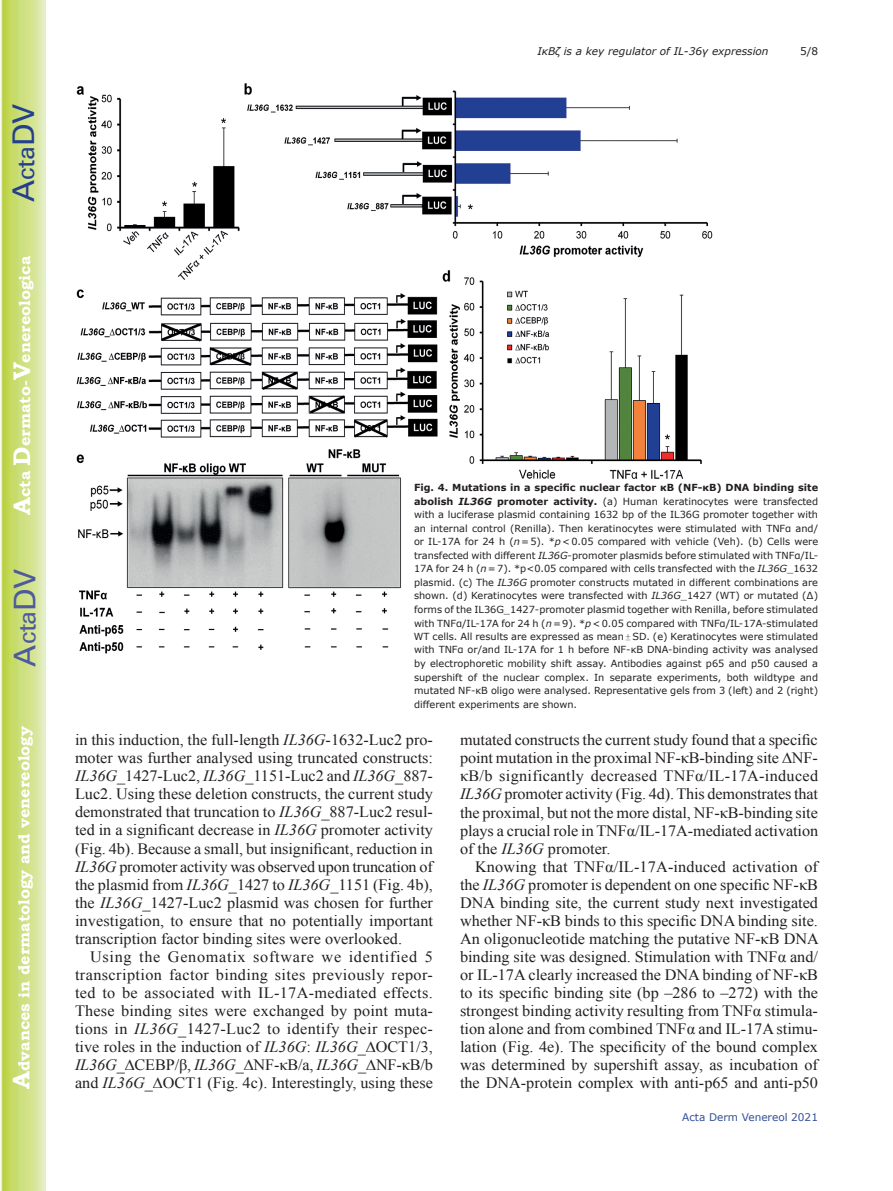
<style>
.page{position:relative;width:893px;height:1191px;background:#fff}
.page>*{position:absolute;margin:0;border:0;box-sizing:border-box;transform-origin:0 0}
.t1{font:30px "Univers";color:#4d5a9e}
.t2{font:30px "Univers";color:#253f8e}
.t3{font:15.75px/18px "Times New Roman";color:#231f20;text-align:justify}
.t4{font:700 15.75px "Bookman Old Style";color:#fff}
.t5{font:italic 10.5px "Verdana";color:#231f20}
.t6{font:10.5px "Verdana";color:#324f95}
.t7{font:10.5px "Verdana";color:#231f20}
.t8{font:9.75px/13.5px "Verdana";color:#231f20;text-align:justify}
.s1{font-size:24px}
.s2{font-weight:700}
.s3{font-weight:700;font-style:italic}
.s4{font-style:italic}
.s5{font-family:"Perpetua";font-size:9px}
</style>
<div class="page">
<svg style="left:1px;top:0;width:45px;height:1191px;background:#cfe084"></svg>
<img style="left:76px;top:83px;width:637px;height:571px">
<h1 class="t2" style="left:6px;top:202px;width:100px;rotate:-90deg">A<span class="s1">cta</span>DV</h1>
<p class="t4" style="left:15px;top:515px;width:260px;rotate:-90deg"><span class="s1">A</span>cta <span class="s1">D</span>ermato-<span class="s1">V</span>enereologica</p>
<h1 class="t1" style="left:7px;top:666px;width:100px;rotate:-90deg">A<span class="s1">cta</span>DV</h1>
<p class="t4" style="left:15px;top:1088px;width:364px;rotate:-90deg"><span class="s1">A</span>dvances in dermatology and venereology</p>
<p class="t5" style="left:537px;top:44px;width:233px">IκBζ is a key regulator of IL-36γ expression</p>
<p class="t7" style="left:800px;top:44px;width:20px">5/8</p>
<p class="t8" style="left:414px;top:481px;width:406px"><span class="s2">Fig. 4. Mutations in a specific nuclear factor κB (NF-κB) DNA binding site abolish</span> <span class="s3">IL36G</span> <span class="s2">promoter activity.</span> (a) Human keratinocytes were transfected with a luciferase plasmid containing 1632 bp of the IL36G promoter together with an internal control (Renilla). Then keratinocytes were stimulated with TNFα and/ or IL-17A for 24 h (<span class="s4">n</span>=5). *<span class="s4">p</span>&lt;0.05 compared with vehicle (Veh). (b) Cells were transfected with different <span class="s4">IL36G</span>-promoter plasmids before stimulated with TNFα/IL-17A for 24 h (<span class="s4">n</span>=7). *p&lt;0.05 compared with cells transfected with the <span class="s4">IL36G</span>_1632 plasmid. (c) The <span class="s4">IL36G</span> promoter constructs mutated in different combinations are shown. (d) Keratinocytes were transfected with <span class="s4">IL36G</span>_1427 (WT) or mutated (∆) forms of the IL36G_1427-promoter plasmid together with Renilla, before stimulated with TNFα/IL-17A for 24 h (<span class="s4">n</span>=9). *<span class="s4">p</span>&lt;0.05 compared with TNFα/IL-17A-stimulated WT cells. All results are expressed as mean<span class="s5">±</span>SD. (e) Keratinocytes were stimulated with TNFα or/and IL-17A for 1 h before NF-κB DNA-binding activity was analysed by electrophoretic mobility shift assay. Antibodies against p65 and p50 caused a supershift of the nuclear complex. In separate experiments, both wildtype and mutated NF-κB oligo were analysed. Representative gels from 3 (left) and 2 (right) different experiments are shown.</p>
<p class="t3" style="left:75px;top:731px;width:360px">in this induction, the full-length <span class="s4">IL36G</span>-1632-Luc2 pro&shy;moter was further analysed using truncated constructs:<br><span class="s4">IL36G</span>_1427-Luc2, <span class="s4">IL36G</span>_1151-Luc2 and <span class="s4">IL36G</span>_887- Luc2. Using these deletion constructs, the current study demonstrated that truncation to <span class="s4">IL36G</span>_887-Luc2 resul&shy;ted in a significant decrease in <span class="s4">IL36G</span> promoter activity (Fig. 4b). Because a small, but insignificant, reduction in <span class="s4">IL36G</span> promoter activity was observed upon truncation of the plasmid from <span class="s4">IL36G</span>_1427 to <span class="s4">IL36G</span>_1151 (Fig. 4b), the <span class="s4">IL36G</span>_1427-Luc2 plasmid was chosen for further investigation, to ensure that no potentially important transcription factor binding sites were overlooked.</p>
<p class="t3" style="left:75px;top:947px;width:359px;text-indent:15px">Using the Genomatix software we identified 5 transcription factor binding sites previously repor&shy;ted to be associated with IL-17A-mediated effects.<br>These binding sites were exchanged by point muta&shy;tions in <span class="s4">IL36G</span>_1427-Luc2 to identify their respec&shy;tive roles in the induction of <span class="s4">IL36G</span>: <span class="s4">IL36G</span>_∆OCT1/3, <span class="s4">IL36G</span>_∆CEBP/β, <span class="s4">IL36G</span>_∆NF-κB/a, <span class="s4">IL36G</span>_∆NF-κB/b and <span class="s4">IL36G</span>_∆OCT1 (Fig. 4c). Interestingly, using these</p>
<p class="t3" style="left:460px;top:731px;width:360px">mutated constructs the current study found that a specific point mutation in the proximal NF-κB-binding site ∆NF&shy;κB/b significantly decreased TNFα/IL-17A-induced <span class="s4">IL36G</span> promoter activity (Fig. 4d). This demonstrates that the proximal, but not the more distal, NF-κB-binding site plays a crucial role in TNFα/IL-17A-mediated activation of the <span class="s4">IL36G</span> promoter.</p>
<p class="t3" style="left:460px;top:857px;width:360px;text-indent:15px">Knowing that TNFα/IL-17A-induced activation of the <span class="s4">IL36G</span> promoter is dependent on one specific NF-κB DNA binding site, the current study next investigated whether NF-κB binds to this specific DNA binding site.<br>An oligonucleotide matching the putative NF-κB DNA binding site was designed. Stimulation with TNFα and/ or IL-17A clearly increased the DNA binding of NF-κB to its specific binding site (bp –286 to –272) with the strongest binding activity resulting from TNFα stimula&shy;tion alone and from combined TNFα and IL-17A stimu&shy;lation (Fig. 4e). The specificity of the bound complex was determined by supershift assay, as incubation of the DNA-protein complex with anti-p65 and anti-p50</p>
<p class="t6" style="left:682px;top:1110px;width:137px">Acta Derm Venereol 2021</p>
</div>
